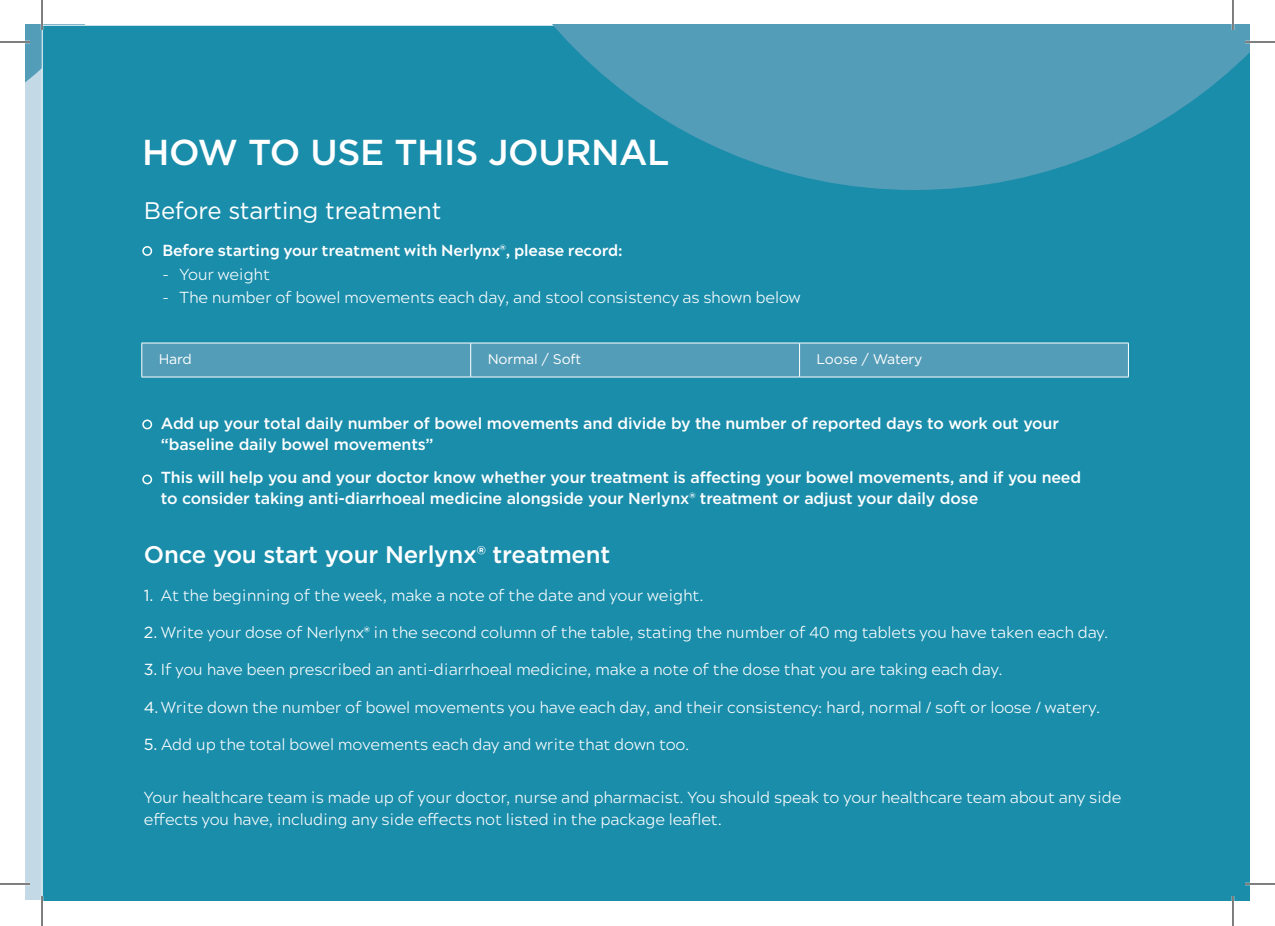
<style>
.page{position:relative;width:1275px;height:926px;background:#fff}
.page>*{position:absolute;margin:0;border:0;box-sizing:border-box;transform-origin:0 0}
.t1{font:500 36px "Gotham";letter-spacing:-.01em;color:#fff}
.bullets{font:500 24px "Gotham";letter-spacing:-.01em;color:#fff}
.sub_title{font:24px "Gotham";letter-spacing:-.01em;color:#fff}
.bullets-2{font:300 16px/22px "Acherus Grotesque";letter-spacing:-.01em;color:#fff}
.bullets-3{font:500 16px/21px "Gotham";letter-spacing:-.01em;color:#fff}
.bullets-4{font:700 16px "Acherus Grotesque";letter-spacing:-.01em;color:#fff}
.sub_title-2{font:14px "Gotham";letter-spacing:-.01em;color:#fff}
.s1{font-family:"Gotham";font-weight:500}
.s2{font-family:"Gotham";font-weight:400}
</style>
<div class="page">
<div style="left:25px;top:25px;width:17px;height:874px;background:#c4d9e6"></div>
<svg style="left:25px;top:25px;width:17px;height:165px"></svg>
<div style="left:42px;top:25px;width:1208px;height:876px;background:#1a8dab"></div>
<svg style="left:436px;top:25px;width:814px;height:165px;background:#3d96b3"></svg>
<div style="left:142px;top:344px;width:986px;height:33px;background:#549db8"></div>
<hr style="left:141px;top:343px;width:330px;height:1px;background:#fff">
<hr style="left:141px;top:343px;width:1px;height:34px;background:#fff">
<hr style="left:471px;top:343px;width:328px;height:1px;background:#fff">
<hr style="left:470px;top:343px;width:1px;height:34px;background:#fff">
<hr style="left:799px;top:343px;width:329px;height:1px;background:#fff">
<hr style="left:799px;top:343px;width:1px;height:34px;background:#fff">
<hr style="left:1128px;top:343px;width:1px;height:34px;background:#fff">
<hr style="left:141px;top:377px;width:330px;height:1px;background:#fff">
<hr style="left:471px;top:377px;width:328px;height:1px;background:#fff">
<hr style="left:799px;top:377px;width:329px;height:1px;background:#fff">
<div style="left:142px;top:246px;width:10px;height:10px;border:2px solid #fff;border-radius:50%"></div>
<div style="left:142px;top:419px;width:10px;height:10px;border:2px solid #fff;border-radius:50%"></div>
<div style="left:142px;top:474px;width:10px;height:10px;border:2px solid #fff;border-radius:50%"></div>
<hr style="left:0;top:41px;width:30px;height:2px;background:#fff">
<hr style="left:1245px;top:41px;width:30px;height:2px;background:#fff">
<hr style="left:0;top:883px;width:30px;height:2px;background:#fff">
<hr style="left:1245px;top:883px;width:30px;height:2px;background:#fff">
<hr style="left:41px;top:0;width:2px;height:30px;background:#fff">
<hr style="left:41px;top:896px;width:2px;height:30px;background:#fff">
<hr style="left:1231px;top:0;width:3px;height:30px;background:#fff">
<hr style="left:1231px;top:896px;width:3px;height:30px;background:#fff">
<hr style="left:0;top:42px;width:30px;height:1px;background:#000">
<hr style="left:1245px;top:42px;width:30px;height:1px;background:#000">
<hr style="left:0;top:884px;width:30px;height:1px;background:#000">
<hr style="left:1245px;top:884px;width:30px;height:1px;background:#000">
<hr style="left:42px;top:0;width:1px;height:30px;background:#000">
<hr style="left:42px;top:896px;width:1px;height:30px;background:#000">
<hr style="left:1232px;top:0;width:1px;height:30px;background:#000">
<hr style="left:1232px;top:896px;width:1px;height:30px;background:#000">
<p class="t1" style="left:142px;top:129px;width:529px">HOW TO USE THIS JOURNAL</p>
<p class="sub_title" style="left:144px;top:195px;width:299px">Before starting treatment</p>
<p class="bullets-4" style="left:162px;top:237px;width:461px">Before starting your treatment with Nerlynx<span class="s1">®</span>, please record:</p>
<p class="bullets-2" style="left:162px;top:262px;width:109px">- Your weight</p>
<p class="bullets-2" style="left:162px;top:285px;width:639px">- The number of bowel movements each day, and stool consistency as shown below</p>
<p class="sub_title-2" style="left:159px;top:350px;width:34px">Hard</p>
<p class="sub_title-2" style="left:488px;top:350px;width:95px">Normal / Soft</p>
<p class="sub_title-2" style="left:816px;top:350px;width:107px">Loose / Watery</p>
<p class="bullets-3" style="left:161px;top:413px;width:899px">Add up your total daily number of bowel movements and divide by the number of reported days to work out your “baseline daily bowel movements”</p>
<p class="bullets-3" style="left:161px;top:466px;width:921px">This will help you and your doctor know whether your treatment is affecting your bowel movements, and if you need to consider taking anti-diarrhoeal medicine alongside your Nerlynx® treatment or adjust your daily dose</p>
<p class="bullets" style="left:144px;top:539px;width:468px">Once you start your Nerlynx® treatment</p>
<p class="bullets-2" style="left:144px;top:583px;width:561px"><span class="s2">1.</span> At the beginning of the week, make a note of the date and your weight.</p>
<p class="bullets-2" style="left:144px;top:620px;width:966px"><span class="s2">2.</span> Write your dose of Nerlynx<span class="s1">®</span> in the second column of the table, stating the number of 40 mg tablets you have taken each day.</p>
<p class="bullets-2" style="left:144px;top:657px;width:860px"><span class="s2">3.</span> If you have been prescribed an anti-diarrhoeal medicine, make a note of the dose that you are taking each day.</p>
<p class="bullets-2" style="left:144px;top:695px;width:958px"><span class="s2">4.</span> Write down the number of bowel movements you have each day, and their consistency: hard, normal / soft or loose / watery.</p>
<p class="bullets-2" style="left:144px;top:732px;width:547px"><span class="s2">5.</span> Add up the total bowel movements each day and write that down too.</p>
<p class="bullets-2" style="left:144px;top:785px;width:979px">Your healthcare team is made up of your doctor, nurse and pharmacist. You should speak to your healthcare team about any side effects you have, including any side effects not listed in the package leaflet.</p>
</div>
